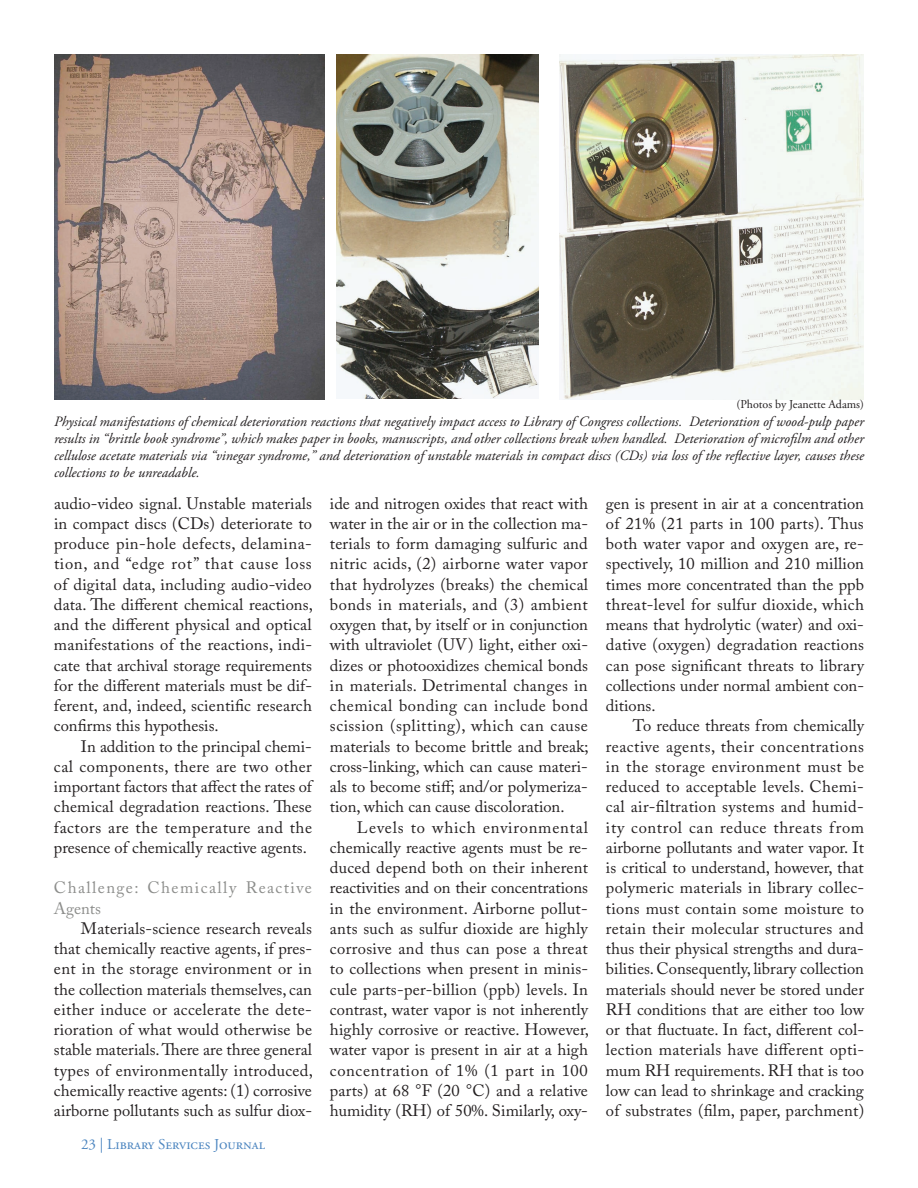
<style>
.page{position:relative;width:918px;height:1188px;background:#fff}
.page>*{position:absolute;margin:0;border:0;box-sizing:border-box;transform-origin:0 0}
.t1{font:16.5px "Adobe Caslon Pro";letter-spacing:.01em;color:#231f20}
.t2{font:16.5px "Adobe Caslon Pro";letter-spacing:.03em;color:#231f20}
.t3{font:16.5px "Adobe Caslon Pro";letter-spacing:.04em;color:#231f20}
.t4{font:16.5px "Adobe Caslon Pro";letter-spacing:.085em;color:#8c8d8b}
.t5{font:16.5px "Adobe Caslon Pro";letter-spacing:.045em;color:#231f20}
.t6{font:16.5px "Adobe Caslon Pro";letter-spacing:.035em;color:#231f20}
.t7{font:16.5px "Adobe Caslon Pro";letter-spacing:.05em;color:#231f20}
.t8{font:15px "Adobe Garamond Pro";color:#4d86c0}
.t9{font:italic 14.25px/17.1px "Adobe Garamond Pro";color:#231f20;text-align:justify}
.t10{font:12px "Adobe Garamond Pro";color:#231f20}
</style>
<div class="page">
<img style="left:560px;top:54px;width:304px;height:346px">
<img style="left:337px;top:55px;width:202px;height:344px">
<img style="left:54px;top:54px;width:271px;height:346px">
<p class="t10" style="left:736px;top:397px;width:129px">(Photos by Jeanette Adams)</p>
<p class="t9" style="left:54px;top:413px;width:811px">Physical manifestations of chemical deterioration reactions that negatively impact access to Library of Congress collections. Deterioration of wood-pulp paper results in “brittle book syndrome”, which makes paper in books, manuscripts, and other collections break when handled. Deterioration of microfilm and other cellulose acetate materials via “vinegar syndrome,” and deterioration of unstable materials in compact discs (CDs) via loss of the reflective layer, causes these collections to be unreadable.</p>
<p class="t1" style="left:54px;top:493px;width:260px">audio-video signal. Unstable materials</p>
<p class="t1" style="left:54px;top:514px;width:260px">in compact discs (CDs) deteriorate to</p>
<p class="t2" style="left:54px;top:534px;width:259px">produce pin-hole defects, delamina-</p>
<p class="t5" style="left:54px;top:554px;width:259px">tion, and “edge rot” that cause loss</p>
<p class="t1" style="left:54px;top:574px;width:259px">of digital data, including audio-video</p>
<p class="t1" style="left:54px;top:595px;width:260px">data. The different chemical reactions,</p>
<p class="t1" style="left:54px;top:615px;width:259px">and the different physical and optical</p>
<p class="t1" style="left:54px;top:635px;width:260px">manifestations of the reactions, indi-</p>
<p class="t1" style="left:54px;top:655px;width:259px">cate that archival storage requirements</p>
<p class="t1" style="left:54px;top:675px;width:260px">for the different materials must be dif-</p>
<p class="t1" style="left:54px;top:696px;width:259px">ferent, and, indeed, scientific research</p>
<p class="t1" style="left:54px;top:716px;width:166px">confirms this hypothesis.</p>
<p class="t1" style="left:81px;top:736px;width:232px">In addition to the principal chemi-</p>
<p class="t1" style="left:54px;top:756px;width:259px">cal components, there are two other</p>
<p class="t1" style="left:54px;top:777px;width:260px">important factors that affect the rates of</p>
<p class="t1" style="left:54px;top:797px;width:259px">chemical degradation reactions. These</p>
<p class="t6" style="left:54px;top:817px;width:260px">factors are the temperature and the</p>
<p class="t1" style="left:54px;top:837px;width:255px">presence of chemically reactive agents.</p>
<p class="t4" style="left:54px;top:878px;width:259px">Challenge: Chemically Reactive</p>
<p class="t4" style="left:54px;top:898px;width:49px">Agents</p>
<p class="t1" style="left:81px;top:918px;width:232px">Materials-science research reveals</p>
<p class="t1" style="left:54px;top:939px;width:260px">that chemically reactive agents, if pres-</p>
<p class="t1" style="left:54px;top:959px;width:259px">ent in the storage environment or in</p>
<p class="t1" style="left:54px;top:979px;width:260px">the collection materials themselves, can</p>
<p class="t1" style="left:54px;top:999px;width:259px">either induce or accelerate the dete-</p>
<p class="t1" style="left:54px;top:1020px;width:260px">rioration of what would otherwise be</p>
<p class="t1" style="left:54px;top:1040px;width:259px">stable materials.There are three general</p>
<p class="t1" style="left:54px;top:1060px;width:261px">types of environmentally introduced,</p>
<p class="t1" style="left:54px;top:1080px;width:259px">chemically reactive agents: (1) corrosive</p>
<p class="t1" style="left:54px;top:1101px;width:260px">airborne pollutants such as sulfur diox-</p>
<p class="t1" style="left:330px;top:493px;width:260px">ide and nitrogen oxides that react with</p>
<p class="t1" style="left:330px;top:514px;width:260px">water in the air or in the collection ma-</p>
<p class="t1" style="left:330px;top:534px;width:259px">terials to form damaging sulfuric and</p>
<p class="t1" style="left:330px;top:554px;width:259px">nitric acids, (2) airborne water vapor</p>
<p class="t1" style="left:330px;top:574px;width:260px">that hydrolyzes (breaks) the chemical</p>
<p class="t2" style="left:330px;top:595px;width:259px">bonds in materials, and (3) ambient</p>
<p class="t1" style="left:330px;top:615px;width:259px">oxygen that, by itself or in conjunction</p>
<p class="t1" style="left:330px;top:635px;width:260px">with ultraviolet (UV) light, either oxi-</p>
<p class="t1" style="left:330px;top:655px;width:260px">dizes or photooxidizes chemical bonds</p>
<p class="t1" style="left:330px;top:675px;width:259px">in materials. Detrimental changes in</p>
<p class="t2" style="left:330px;top:696px;width:260px">chemical bonding can include bond</p>
<p class="t2" style="left:330px;top:716px;width:259px">scission (splitting), which can cause</p>
<p class="t1" style="left:330px;top:736px;width:260px">materials to become brittle and break;</p>
<p class="t1" style="left:330px;top:756px;width:259px">cross-linking, which can cause materi-</p>
<p class="t1" style="left:330px;top:777px;width:259px">als to become stiff; and/or polymeriza-</p>
<p class="t1" style="left:330px;top:797px;width:236px">tion, which can cause discoloration.</p>
<p class="t7" style="left:357px;top:817px;width:232px">Levels to which environmental</p>
<p class="t1" style="left:330px;top:837px;width:259px">chemically reactive agents must be re-</p>
<p class="t1" style="left:330px;top:858px;width:260px">duced depend both on their inherent</p>
<p class="t1" style="left:330px;top:878px;width:260px">reactivities and on their concentrations</p>
<p class="t1" style="left:330px;top:898px;width:259px">in the environment. Airborne pollut-</p>
<p class="t1" style="left:330px;top:918px;width:259px">ants such as sulfur dioxide are highly</p>
<p class="t1" style="left:330px;top:939px;width:259px">corrosive and thus can pose a threat</p>
<p class="t1" style="left:330px;top:959px;width:260px">to collections when present in minis-</p>
<p class="t1" style="left:330px;top:979px;width:259px">cule parts-per-billion (ppb) levels. In</p>
<p class="t1" style="left:330px;top:999px;width:260px">contrast, water vapor is not inherently</p>
<p class="t1" style="left:330px;top:1020px;width:261px">highly corrosive or reactive. However,</p>
<p class="t1" style="left:330px;top:1040px;width:259px">water vapor is present in air at a high</p>
<p class="t3" style="left:330px;top:1060px;width:259px">concentration of 1% (1 part in 100</p>
<p class="t1" style="left:330px;top:1080px;width:259px">parts) at 68 F (20 C) and a relative</p>
<p class="t1" style="left:330px;top:1101px;width:259px">humidity (RH) of 50%. Similarly, oxy-</p>
<p class="t1" style="left:606px;top:493px;width:259px">gen is present in air at a concentration</p>
<p class="t1" style="left:606px;top:514px;width:259px">of 21% (21 parts in 100 parts). Thus</p>
<p class="t1" style="left:606px;top:534px;width:258px">both water vapor and oxygen are, re-</p>
<p class="t1" style="left:606px;top:554px;width:260px">spectively, 10 million and 210 million</p>
<p class="t1" style="left:606px;top:574px;width:259px">times more concentrated than the ppb</p>
<p class="t1" style="left:606px;top:595px;width:260px">threat-level for sulfur dioxide, which</p>
<p class="t1" style="left:606px;top:615px;width:259px">means that hydrolytic (water) and oxi-</p>
<p class="t1" style="left:606px;top:635px;width:260px">dative (oxygen) degradation reactions</p>
<p class="t1" style="left:606px;top:655px;width:260px">can pose significant threats to library</p>
<p class="t1" style="left:606px;top:675px;width:259px">collections under normal ambient con-</p>
<p class="t1" style="left:606px;top:696px;width:51px">ditions.</p>
<p class="t1" style="left:633px;top:716px;width:233px">To reduce threats from chemically</p>
<p class="t2" style="left:606px;top:736px;width:260px">reactive agents, their concentrations</p>
<p class="t2" style="left:606px;top:756px;width:260px">in the storage environment must be</p>
<p class="t1" style="left:606px;top:777px;width:259px">reduced to acceptable levels. Chemi-</p>
<p class="t1" style="left:606px;top:797px;width:259px">cal air-filtration systems and humid-</p>
<p class="t3" style="left:606px;top:817px;width:260px">ity control can reduce threats from</p>
<p class="t1" style="left:606px;top:837px;width:259px">airborne pollutants and water vapor. It</p>
<p class="t1" style="left:606px;top:858px;width:259px">is critical to understand, however, that</p>
<p class="t1" style="left:606px;top:878px;width:260px">polymeric materials in library collec-</p>
<p class="t1" style="left:606px;top:898px;width:259px">tions must contain some moisture to</p>
<p class="t1" style="left:606px;top:918px;width:259px">retain their molecular structures and</p>
<p class="t1" style="left:606px;top:939px;width:259px">thus their physical strengths and dura-</p>
<p class="t1" style="left:606px;top:959px;width:259px">bilities. Consequently, library collection</p>
<p class="t1" style="left:606px;top:979px;width:259px">materials should never be stored under</p>
<p class="t1" style="left:606px;top:999px;width:260px">RH conditions that are either too low</p>
<p class="t1" style="left:606px;top:1020px;width:260px">or that fluctuate. In fact, different col-</p>
<p class="t1" style="left:606px;top:1040px;width:259px">lection materials have different opti-</p>
<p class="t1" style="left:606px;top:1060px;width:259px">mum RH requirements. RH that is too</p>
<p class="t1" style="left:606px;top:1080px;width:259px">low can lead to shrinkage and cracking</p>
<p class="t1" style="left:606px;top:1101px;width:260px">of substrates (film, paper, parchment)</p>
<p class="t8" style="left:81px;top:1136px;width:186px">23 | Library Services Journal</p>
</div>
